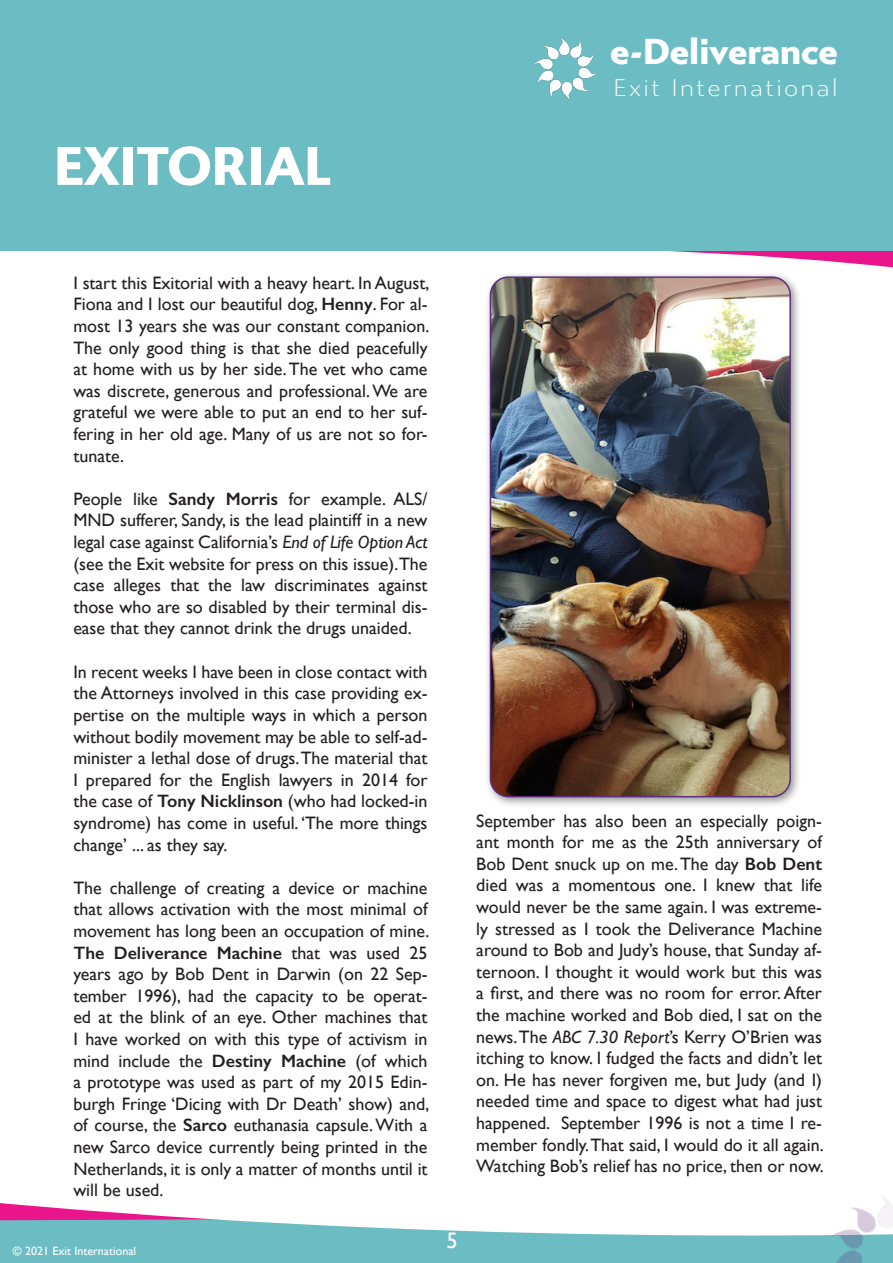
<style>
.page{position:relative;width:893px;height:1263px;background:#fff}
.page>*{position:absolute;margin:0;border:0;box-sizing:border-box;transform-origin:0 0}
.t1{font:900 54px "Gibbs";color:#fff}
.t2{font:900 36px "Gibbs";color:#fff}
.t3{font:300 24px "Gibbs";letter-spacing:.1em;color:#fff}
.t4{font:22.5px "Gill Sans";color:#fff}
.t5{font:18px/21.6px "Gill Sans";color:#231f20;text-align:justify}
.t6{font:12px "Gill Sans";color:#fff}
.s1{font-weight:600}
.s2{font-style:italic}
</style>
<div class="page">
<div style="left:0;top:0;width:892px;height:251px;background:#6cbdc3"></div>
<img style="left:534px;top:37px;width:63px;height:63px">
<div style="left:0;top:1244px;width:821px;height:19px;background:#6cbdc3"></div>
<svg style="left:0;top:1203px;width:821px;height:41px"></svg>
<img style="left:821px;top:1197px;width:72px;height:66px">
<div style="left:484px;top:271px;width:318px;height:537px;background:#231f20;opacity:.48"></div>
<img style="left:490px;top:277px;width:300px;height:520px">
<div style="left:490px;top:276px;width:301px;height:521px;border:2px solid #5d2e7f;border-radius:18px"></div>
<p class="t1" style="left:54px;top:135px;width:279px">EXITORIAL</p>
<h2 class="t2" style="left:610px;top:31px;width:229px">e-Deliverance</h2>
<h3 class="t3" style="left:613px;top:74px;width:226px">Exit International</h3>
<p class="t5" style="left:73px;top:272px;width:357px">I start this Exitorial with a heavy heart. In August, Fiona and I lost our beautiful dog, <span class="s1">Henny</span>. For al&shy;most 13 years she was our constant companion.<br>The only good thing is that she died peacefully at home with us by her side. The vet who came was discrete, generous and professional. We are grateful we were able to put an end to her suf&shy;fering in her old age. Many of us are not so for&shy;tunate.</p>
<p class="t5" style="left:73px;top:488px;width:356px">People like <span class="s1">Sandy Morris</span> for example. ALS/ MND sufferer, Sandy, is the lead plaintiff in a new legal case against California’s <span class="s2">End of Life Option Act </span>(see the Exit website for press on this issue).The case alleges that the law discriminates against those who are so disabled by their terminal dis&shy;ease that they cannot drink the drugs unaided.</p>
<p class="t5" style="left:73px;top:661px;width:356px">In recent weeks I have been in close contact with the Attorneys involved in this case providing ex&shy;pertise on the multiple ways in which a person without bodily movement may be able to self-ad&shy;minister a lethal dose of drugs. The material that I prepared for the English lawyers in 2014 for the case of <span class="s1">Tony Nicklinson</span> (who had locked-in syndrome) has come in useful. ‘The more things change’ ... as they say.</p>
<p class="t5" style="left:73px;top:877px;width:357px">The challenge of creating a device or machine that allows activation with the most minimal of movement has long been an occupation of mine.<br><span class="s1">The Deliverance Machine</span> that was used 25 years ago by Bob Dent in Darwin (on 22 Sep&shy;tember 1996), had the capacity to be operat&shy;ed at the blink of an eye. Other machines that I have worked on with this type of activism in mind include the <span class="s1">Destiny Machine</span> (of which a prototype was used as part of my 2015 Edin&shy;burgh Fringe ‘Dicing with Dr Death’ show) and, of course, the <span class="s1">Sarco</span> euthanasia capsule. With a new Sarco device currently being printed in the Netherlands, it is only a matter of months until it will be used.</p>
<p class="t6" style="left:13px;top:1243px;width:125px">© 2021 Exit International</p>
<p class="t4" style="left:446px;top:1227px;width:13px">5</p>
<p class="t5" style="left:476px;top:809px;width:349px">September has also been an especially poign&shy;ant month for me as the 25th anniversary of Bob Dent snuck up on me. The day <span class="s1">Bob Dent </span>died was a momentous one. I knew that life would never be the same again. I was extreme&shy;ly stressed as I took the Deliverance Machine around to Bob and Judy’s house, that Sunday af&shy;ternoon. I thought it would work but this was a first, and there was no room for error. After the machine worked and Bob died, I sat on the news. The <span class="s2">ABC 7.30 Report</span>’s Kerry O’Brien was itching to know. I fudged the facts and didn’t let on. He has never forgiven me, but Judy (and I) needed time and space to digest what had just happened. September 1996 is not a time I re&shy;member fondly. That said, I would do it all again.<br>Watching Bob’s relief has no price, then or now.</p>
</div>
